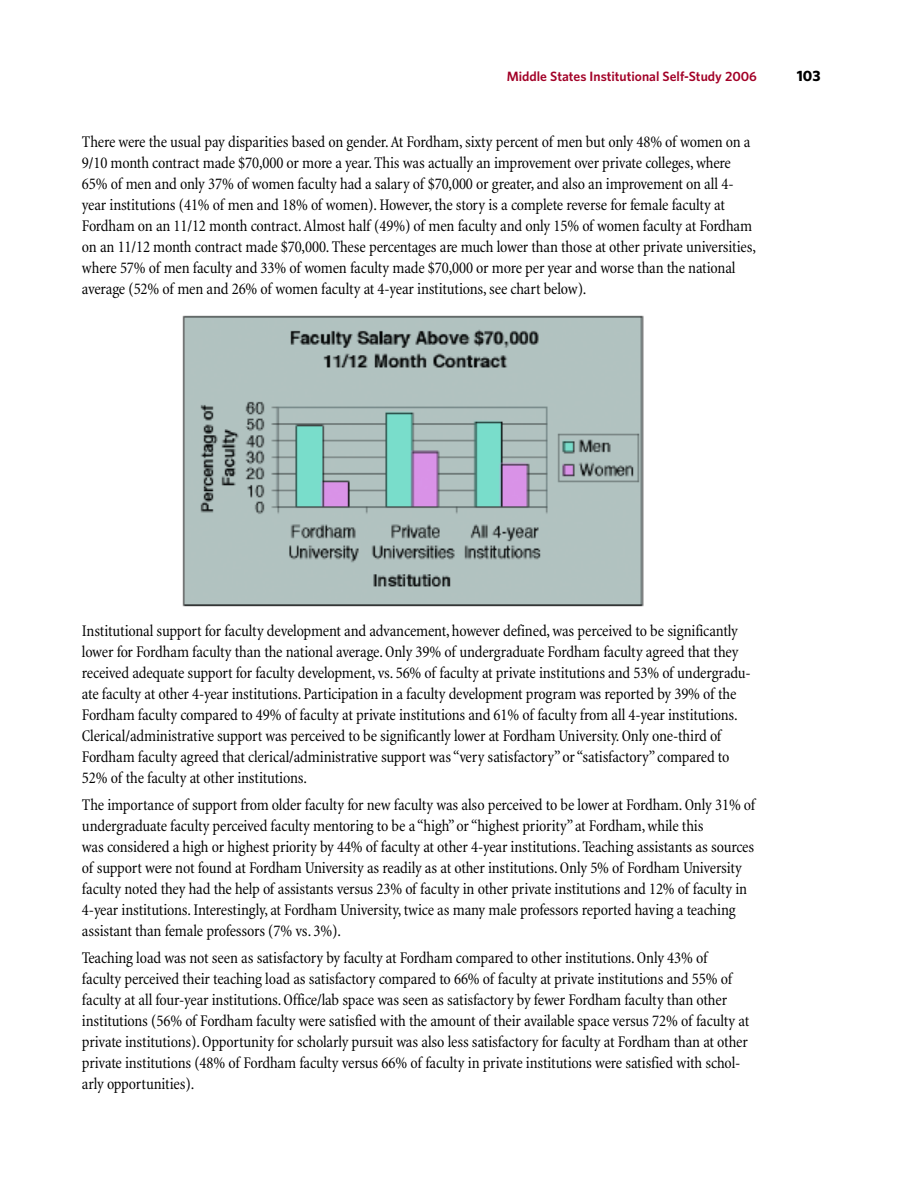
<style>
.page{position:relative;width:918px;height:1188px;background:#fff}
.page>*{position:absolute;margin:0;border:0;box-sizing:border-box;transform-origin:0 0}
.t1{font:condensed 16.5px/21px "Minion";letter-spacing:-.01em;color:#000}
.t2{font:700 15px "Whitney";color:#000}
.t3{font:600 13.5px "Whitney";color:#a20127}
</style>
<div class="page">
<img style="left:182px;top:315px;width:462px;height:292px">
<p class="t3" style="left:507px;top:69px;width:252px">Middle States Institutional Self-Study 2006</p>
<p class="t2" style="left:797px;top:67px;width:25px">103</p>
<p class="t1" style="left:82px;top:132px;width:676px">There were the usual pay disparities based on gender. At Fordham, sixty percent of men but only 48% of women on a 9/10 month contract made $70,000 or more a year. This was actually an improvement over private colleges, where 65% of men and only 37% of women faculty had a salary of $70,000 or greater, and also an improvement on all 4- year institutions (41% of men and 18% of women). However, the story is a complete reverse for female faculty at Fordham on an 11/12 month contract. Almost half (49%) of men faculty and only 15% of women faculty at Fordham on an 11/12 month contract made $70,000. These percentages are much lower than those at other private universities, where 57% of men faculty and 33% of women faculty made $70,000 or more per year and worse than the national average (52% of men and 26% of women faculty at 4-year institutions, see chart below).</p>
<p class="t1" style="left:82px;top:621px;width:670px">Institutional support for faculty development and advancement, however defined, was perceived to be significantly lower for Fordham faculty than the national average. Only 39% of undergraduate Fordham faculty agreed that they received adequate support for faculty development, vs. 56% of faculty at private institutions and 53% of undergradu&shy;ate faculty at other 4-year institutions. Participation in a faculty development program was reported by 39% of the Fordham faculty compared to 49% of faculty at private institutions and 61% of faculty from all 4-year institutions.<br>Clerical/administrative support was perceived to be significantly lower at Fordham University. Only one-third of Fordham faculty agreed that clerical/administrative support was “very satisfactory” or “satisfactory” compared to 52% of the faculty at other institutions.</p>
<p class="t1" style="left:82px;top:795px;width:675px">The importance of support from older faculty for new faculty was also perceived to be lower at Fordham. Only 31% of undergraduate faculty perceived faculty mentoring to be a “high” or “highest priority” at Fordham, while this<br>was considered a high or highest priority by 44% of faculty at other 4-year institutions. Teaching assistants as sources of support were not found at Fordham University as readily as at other institutions. Only 5% of Fordham University faculty noted they had the help of assistants versus 23% of faculty in other private institutions and 12% of faculty in 4-year institutions. Interestingly, at Fordham University, twice as many male professors reported having a teaching assistant than female professors (7% vs. 3%).</p>
<p class="t1" style="left:82px;top:948px;width:669px">Teaching load was not seen as satisfactory by faculty at Fordham compared to other institutions. Only 43% of faculty perceived their teaching load as satisfactory compared to 66% of faculty at private institutions and 55% of faculty at all four-year institutions. Office/lab space was seen as satisfactory by fewer Fordham faculty than other institutions (56% of Fordham faculty were satisfied with the amount of their available space versus 72% of faculty at private institutions). Opportunity for scholarly pursuit was also less satisfactory for faculty at Fordham than at other private institutions (48% of Fordham faculty versus 66% of faculty in private institutions were satisfied with schol&shy;arly opportunities).</p>
</div>
